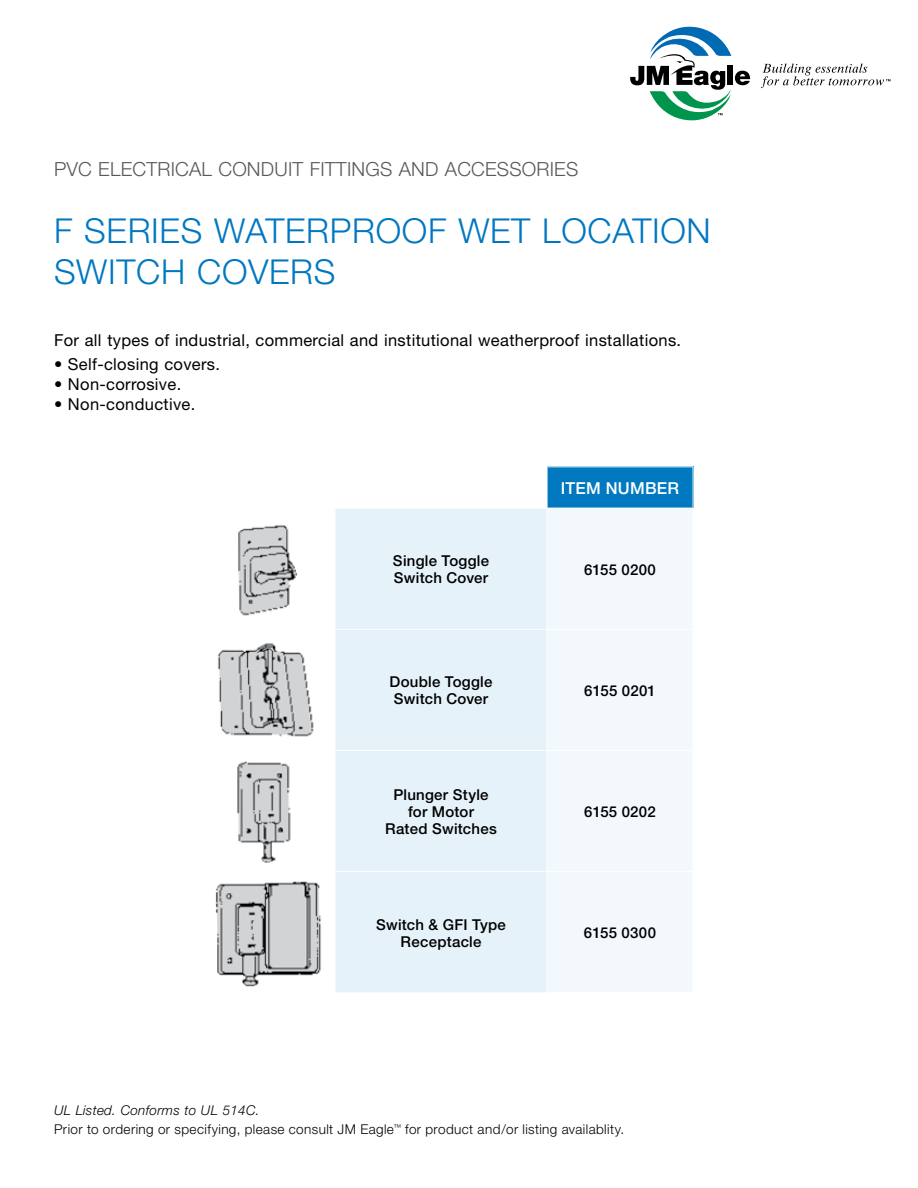
<style>
.page{position:relative;width:918px;height:1188px;background:#fff}
.page>*{position:absolute;margin:0;border:0;box-sizing:border-box;transform-origin:0 0}
.t1{font:300 34.35px/41.2px "Helvetica Neue";letter-spacing:.02em;color:#0077c1}
.t2{font:300 19.5px "Helvetica Neue";letter-spacing:.01em;color:#58595b}
.t3{font:16.5px "Helvetica Neue";letter-spacing:.02em;color:#000}
.t4{font:500 16.5px "Helvetica Neue";letter-spacing:.015em;color:#fff}
.t5{font:500 15px/16.8px "Helvetica Neue";letter-spacing:.015em;color:#000}
.t6{font:300 13.5px "Helvetica Neue";letter-spacing:.03em;color:#000}
.t7{font:italic 300 13.5px "Helvetica Neue";letter-spacing:.02em;color:#000}
</style>
<div class="page">
<svg style="left:761px;top:64px;width:129px;height:24px"></svg>
<svg style="left:630px;top:27px;width:120px;height:93px"></svg>
<div style="left:547px;top:467px;width:146px;height:41px;background:#0079c1"></div>
<div style="left:336px;top:509px;width:211px;height:483px;background:#e6f2f9"></div>
<div style="left:548px;top:509px;width:144px;height:483px;background:#f2f8fc"></div>
<hr style="left:547px;top:467px;width:1px;height:41px;background:#fff">
<hr style="left:335px;top:629px;width:212px;height:1px;background:#fff">
<hr style="left:547px;top:629px;width:146px;height:1px;background:#fff">
<hr style="left:335px;top:750px;width:212px;height:1px;background:#fff">
<hr style="left:547px;top:750px;width:146px;height:1px;background:#fff">
<hr style="left:335px;top:871px;width:212px;height:1px;background:#fff">
<hr style="left:547px;top:871px;width:146px;height:1px;background:#fff">
<img style="left:238px;top:525px;width:59px;height:91px">
<img style="left:217px;top:643px;width:97px;height:94px">
<img style="left:237px;top:761px;width:54px;height:102px">
<img style="left:215px;top:881px;width:106px;height:105px">
<h2 class="t2" style="left:54px;top:157px;width:13px">PVC</h2>
<h2 class="t2" style="left:98px;top:157px;width:481px">ELECTRICAL CONDUIT FITTINGS AND ACCESSORIES</h2>
<h1 class="t1" style="left:54px;top:209px;width:658px">F SERIES WATERPROOF WET LOCATION<br>SWITCH COVERS</h1>
<p class="t3" style="left:54px;top:330px;width:629px">For all types of industrial, commercial and institutional weatherproof installations.</p>
<p class="t3" style="left:54px;top:354px;width:168px">• Self-closing covers.</p>
<p class="t3" style="left:54px;top:374px;width:129px">• Non-corrosive.</p>
<p class="t3" style="left:54px;top:394px;width:143px">• Non-conductive.</p>
<p class="t4" style="left:561px;top:478px;width:120px">item number</p>
<p class="t5" style="left:393px;top:552px;width:98px">Single Toggle<br>Switch Cover</p>
<p class="t5" style="left:584px;top:561px;width:73px">6155 0200</p>
<p class="t5" style="left:390px;top:673px;width:104px">Double Toggle<br>Switch Cover</p>
<p class="t5" style="left:584px;top:682px;width:73px">6155 0201</p>
<p class="t5" style="left:385px;top:786px;width:113px;text-align:center">Plunger Style for Motor<br>Rated Switches</p>
<p class="t5" style="left:584px;top:803px;width:73px">6155 0202</p>
<p class="t7" style="left:54px;top:1102px;width:207px">UL Listed. Conforms to UL 514C.</p>
<p class="t5" style="left:376px;top:916px;width:131px;text-align:center">Switch &amp; GFI Type<br>Receptacle</p>
<p class="t5" style="left:584px;top:924px;width:74px">6155 0300</p>
<p class="t6" style="left:54px;top:1121px;width:572px">PRIOR TO ORDERING OR SPECIFYING, PLEASE CONSULT JM EAGLE<sup>™</sup> FOR PRODUCT AND/OR LISTING AVAILABLITY.</p>
</div>
